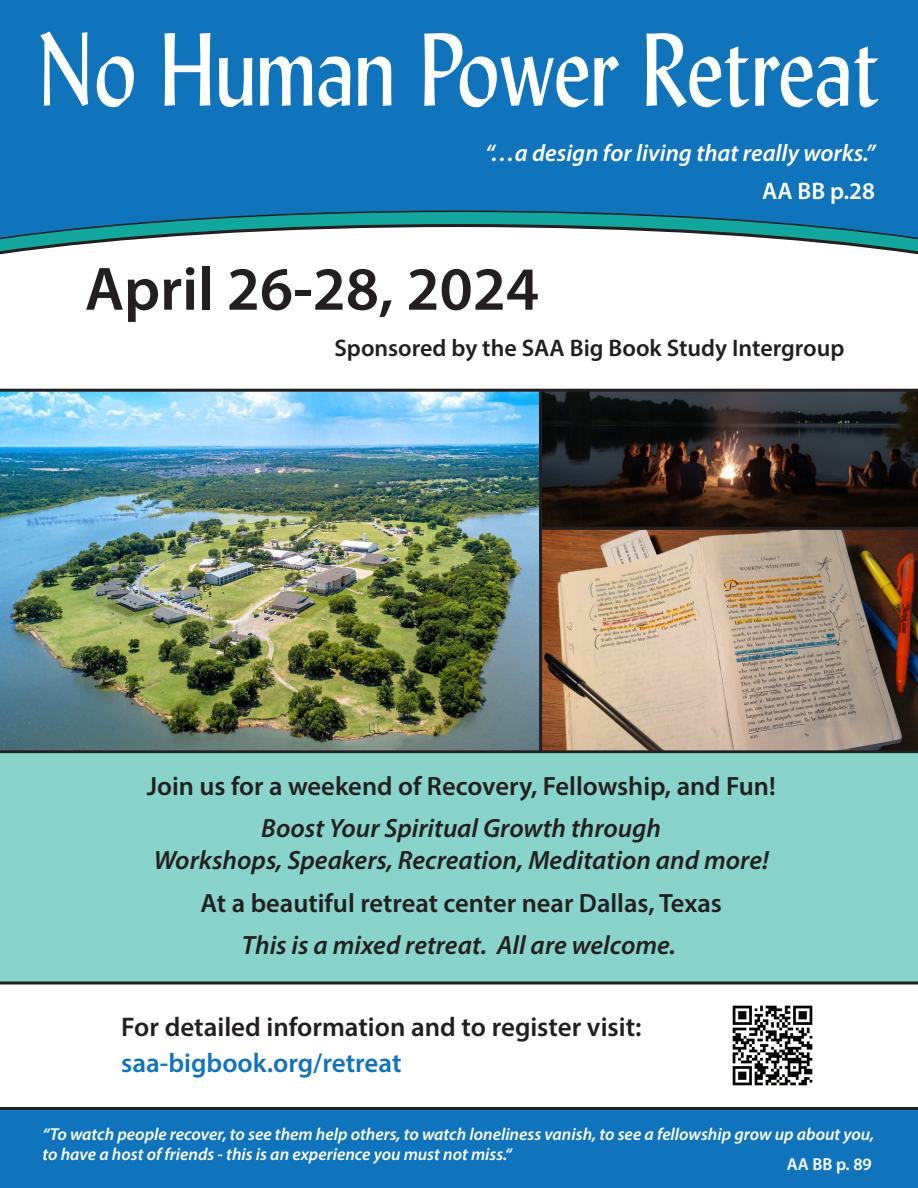
<style>
.page{position:relative;width:918px;height:1188px;background:#fff}
.page>*{position:absolute;margin:0;border:0;box-sizing:border-box;transform-origin:0 0}
.t1{font:102px "Lydian BT";color:#fff;scale:.86 1}
.t2{font:600 61.8px "Myriad Pro";color:#231f20}
.t3{font:600 27px "Myriad Pro";color:#231f20}
.t4{font:600 27px "Myriad Pro";color:#1074bc}
.t5{font:italic 600 26.55px/31.8px "Myriad Pro";color:#231f20;text-align:center}
.t6{font:600 26.55px "Myriad Pro";color:#231f20}
.t7{font:600 24px "Myriad Pro";color:#231f20}
.t8{font:italic 600 24px "Myriad Pro";color:#fff}
.t9{font:600 24px "Myriad Pro";color:#fff}
.t10{font:italic 600 17.4px/20.9px "Myriad Pro";color:#fff}
.t11{font:600 17.4px "Myriad Pro";color:#fff}
</style>
<div class="page">
<img style="left:0;top:392px;width:539px;height:358px">
<img style="left:542px;top:392px;width:376px;height:135px">
<img style="left:542px;top:530px;width:376px;height:220px">
<svg style="left:0;top:239px;width:918px;height:12px"></svg>
<div style="left:0;top:0;width:918px;height:80px;background:#1074bc"></div>
<svg style="left:0;top:80px;width:918px;height:158px;background:#1879b8"></svg>
<hr style="left:0;top:389px;width:918px;height:3px;background:#231f20">
<hr style="left:0;top:750px;width:918px;height:3px;background:#231f20">
<hr style="left:539px;top:390px;width:3px;height:361px;background:#231f20">
<hr style="left:541px;top:527px;width:377px;height:3px;background:#231f20">
<div style="left:0;top:753px;width:918px;height:230px;background:#88d3cc"></div>
<hr style="left:0;top:982px;width:918px;height:3px;background:#231f20">
<img style="left:732px;top:1005px;width:81px;height:81px">
<div style="left:0;top:1108px;width:918px;height:80px;background:#1074bc"></div>
<hr style="left:0;top:1107px;width:918px;height:3px;background:#231f20">
<h1 class="t1" style="left:37px;top:7px;width:982px">No Human Power Retreat</h1>
<h3 class="t8" style="left:485px;top:138px;width:392px">“…a design for living that really works.”</h3>
<h3 class="t9" style="left:762px;top:175px;width:114px">AA BB p.28</h3>
<h2 class="t2" style="left:85px;top:250px;width:456px">April 26-28, 2024</h2>
<h3 class="t7" style="left:335px;top:332px;width:512px">Sponsored by the SAA Big Book Study Intergroup</h3>
<h3 class="t6" style="left:147px;top:769px;width:631px">Join us for a weekend of Recovery, Fellowship, and Fun!</h3>
<h3 class="t5" style="left:154px;top:812px;width:617px">Boost Your Spiritual Growth through<br>Workshops, Speakers, Recreation, Meditation and more!</h3>
<h3 class="t6" style="left:200px;top:886px;width:523px">At a beautiful retreat center near Dallas, Texas</h3>
<h3 class="t5" style="left:242px;top:929px;width:436px">This is a mixed retreat. All are welcome.</h3>
<h3 class="t3" style="left:121px;top:1010px;width:522px">For detailed information and to register visit:</h3>
<h3 class="t4" style="left:121px;top:1046px;width:282px">saa-bigbook.org/retreat</h3>
<p class="t10" style="left:42px;top:1123px;width:833px">“To watch people recover, to see them help others, to watch loneliness vanish, to see a fellowship grow up about you, to have a host of friends - this is an experience you must not miss.“</p>
<p class="t11" style="left:787px;top:1153px;width:87px">AA BB p. 89</p>
</div>
